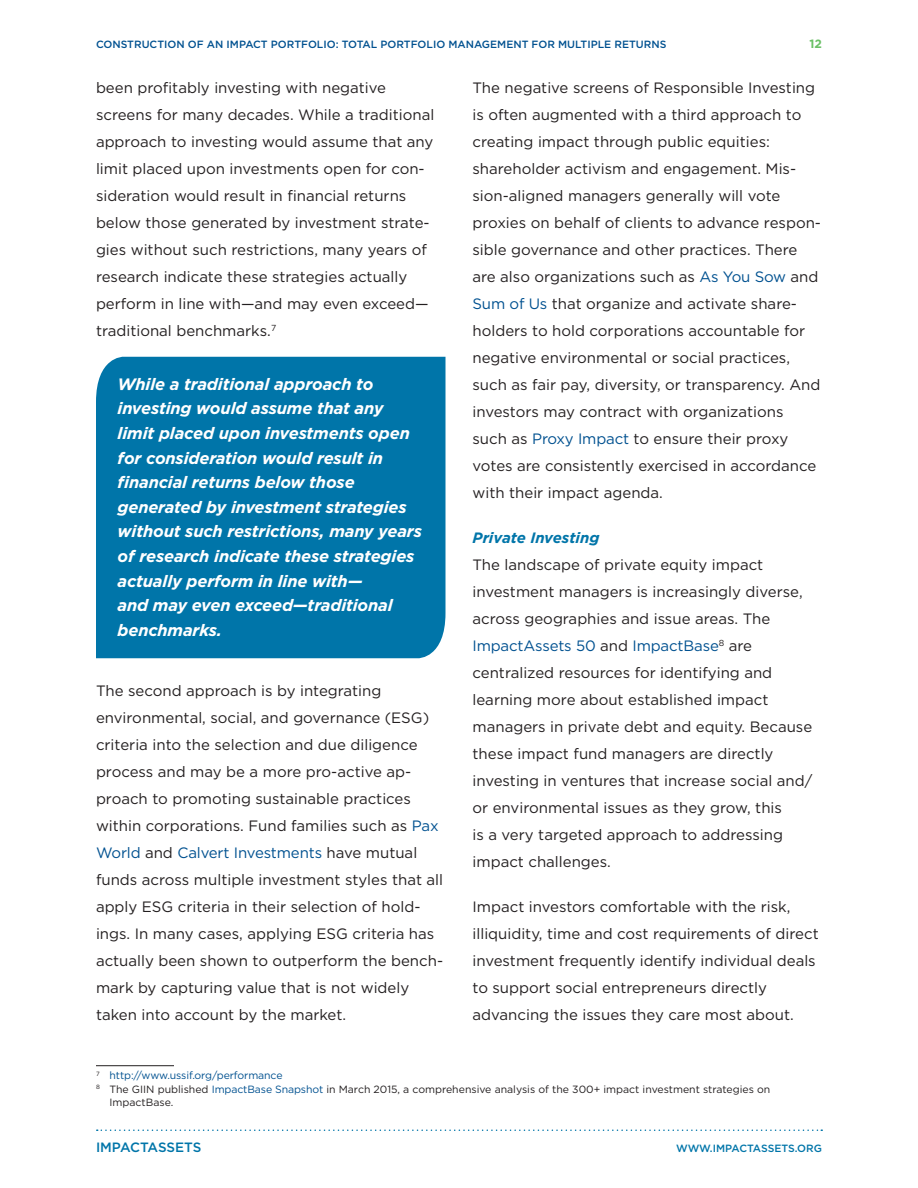
<style>
.page{position:relative;width:918px;height:1188px;background:#fff}
.page>*{position:absolute;margin:0;border:0;box-sizing:border-box;transform-origin:0 0}
.t1{font:italic 700 16.5px/24.6px "Gotham";letter-spacing:-.01em;color:#fff}
.t2{font:15px/27px "Gotham";color:#231f20}
.t3{font:italic 700 15px "Gotham";color:#0075a9}
.t4{font:500 13.5px "Gotham";letter-spacing:-.01em;color:#0075a9}
.t5{font:700 12px "Gotham";color:#6bc067}
.t6{font:10.5px "Gotham";color:#231f20}
.t7{font:500 10.5px "Gotham";color:#015190}
.t8{font:10.5px "Gotham";letter-spacing:-.01em;color:#015190}
.t9{font:500 10.5px "Gotham";letter-spacing:-.01em;color:#0075a9}
.s1{color:#015190}
</style>
<div class="page">
<svg style="left:97px;top:1129px;width:725px;height:2px"></svg>
<div style="left:96px;top:357px;width:350px;height:301px;background:#0075a9"></div>
<hr style="left:96px;top:1065px;width:78px;height:1px;background:#231f20">
<p class="t7" style="left:96px;top:37px;width:572px">CONSTRUCTION OF AN IMPACT PORTFOLIO: TOTAL PORTFOLIO MANAGEMENT FOR MULTIPLE RETURNS</p>
<p class="t5" style="left:809px;top:36px;width:14px">12</p>
<p class="t2" style="left:96px;top:74px;width:340px">been profitably investing with negative screens for many decades. While a traditional approach to investing would assume that any limit placed upon investments open for con&shy;sideration would result in financial returns below those generated by investment strate&shy;gies without such restrictions, many years of research indicate these strategies actually perform in line with—and may even exceed— traditional benchmarks.<sup>7</sup></p>
<p class="t1" style="left:118px;top:372px;width:306px">While a traditional approach to investing would assume that any limit placed upon investments open for consideration would result in financial returns below those generated by investment strategies without such restrictions, many years of research indicate these strategies actually perform in line with—<br>and may even exceed—traditional benchmarks.</p>
<p class="t2" style="left:96px;top:677px;width:349px">The second approach is by integrating environmental, social, and governance (ESG) criteria into the selection and due diligence process and may be a more pro-active ap&shy;proach to promoting sustainable practices within corporations. Fund families such as <span class="s1">Pax World</span> and <span class="s1">Calvert Investments</span> have mutual funds across multiple investment styles that all apply ESG criteria in their selection of hold&shy;ings. In many cases, applying ESG criteria has actually been shown to outperform the bench&shy;mark by capturing value that is not widely taken into account by the market.</p>
<p class="t2" style="left:472px;top:74px;width:350px">The negative screens of Responsible Investing is often augmented with a third approach to creating impact through public equities: shareholder activism and engagement. Mis&shy;sion-aligned managers generally will vote proxies on behalf of clients to advance respon&shy;sible governance and other practices. There are also organizations such as <span class="s1">As You Sow</span> and <span class="s1">Sum of Us</span> that organize and activate share&shy;holders to hold corporations accountable for negative environmental or social practices, such as fair pay, diversity, or transparency. And investors may contract with organizations such as <span class="s1">Proxy Impact</span> to ensure their proxy votes are consistently exercised in accordance with their impact agenda.</p>
<p class="t3" style="left:472px;top:528px;width:128px">Private Investing</p>
<p class="t2" style="left:472px;top:551px;width:341px">The landscape of private equity impact investment managers is increasingly diverse, across geographies and issue areas. The <span class="s1">ImpactAssets 50</span> and <span class="s1">ImpactBase</span><sup>8</sup> are centralized resources for identifying and learning more about established impact managers in private debt and equity. Because these impact fund managers are directly investing in ventures that increase social and/ or environmental issues as they grow, this<br>is a very targeted approach to addressing impact challenges.</p>
<p class="t2" style="left:472px;top:893px;width:348px">Impact investors comfortable with the risk, illiquidity, time and cost requirements of direct investment frequently identify individual deals to support social entrepreneurs directly advancing the issues they care most about.</p>
<p class="t8" style="left:96px;top:1069px;width:188px"><sup>7</sup> http://www.ussif.org/performance</p>
<p class="t6" style="left:96px;top:1082px;width:676px"><sup>8</sup> The GIIN published <span class="s1">ImpactBase Snapshot</span> in March 2015, a comprehensive analysis of the 300+ impact investment strategies on</p>
<p class="t6" style="left:110px;top:1096px;width:65px">ImpactBase.</p>
<p class="t4" style="left:96px;top:1138px;width:107px">IMPACTASSETS</p>
<p class="t9" style="left:676px;top:1141px;width:147px">WWW.IMPACTASSETS.ORG</p>
</div>
